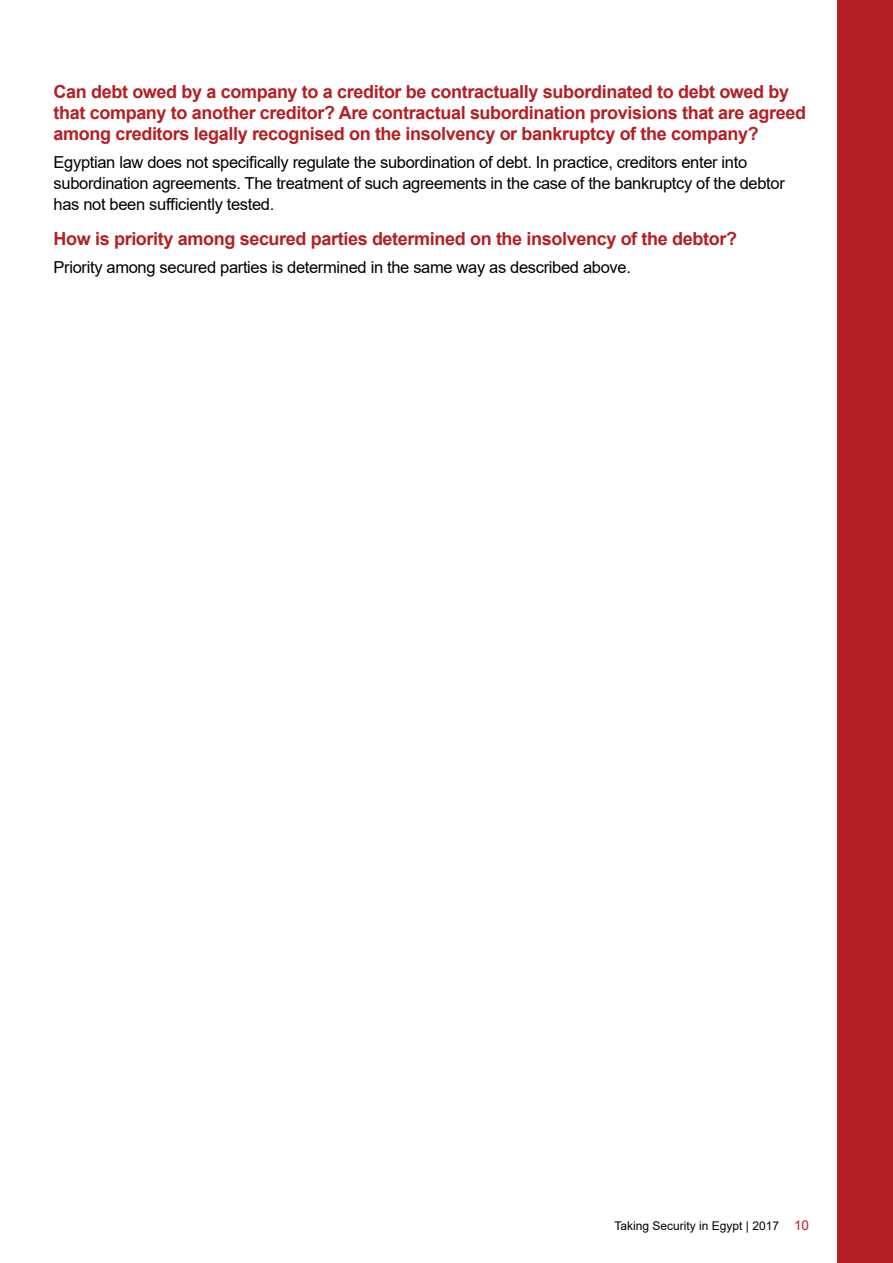
<style>
.page{position:relative;width:893px;height:1263px;background:#fff}
.page>*{position:absolute;margin:0;border:0;box-sizing:border-box;transform-origin:0 0}
.t1{font:700 18px/21px "Arial";letter-spacing:-.02em;color:#b51f24}
.t2{font:16.5px/21px "Arial";letter-spacing:-.02em;color:#000}
.t3{font:12px "Arial";color:#000}
.s1{font-size:13.5px;color:#b51f24}
</style>
<div class="page">
<div style="left:837px;top:0;width:56px;height:1263px;background:#b51f24"></div>
<p class="t1" style="left:54px;top:82px;width:754px">Can debt owed by a company to a creditor be contractually subordinated to debt owed by that company to another creditor? Are contractual subordination provisions that are agreed among creditors legally recognised on the insolvency or bankruptcy of the company?</p>
<p class="t2" style="left:54px;top:151px;width:733px">Egyptian law does not specifically regulate the subordination of debt. In practice, creditors enter into subordination agreements. The treatment of such agreements in the case of the bankruptcy of the debtor has not been sufficiently tested.</p>
<p class="t1" style="left:54px;top:229px;width:685px">How is priority among secured parties determined on the insolvency of the debtor?</p>
<p class="t2" style="left:54px;top:256px;width:579px">Priority among secured parties is determined in the same way as described above.</p>
<p class="t3" style="left:614px;top:1217px;width:196px">Taking Security in Egypt | 2017 <span class="s1">10</span></p>
</div>
